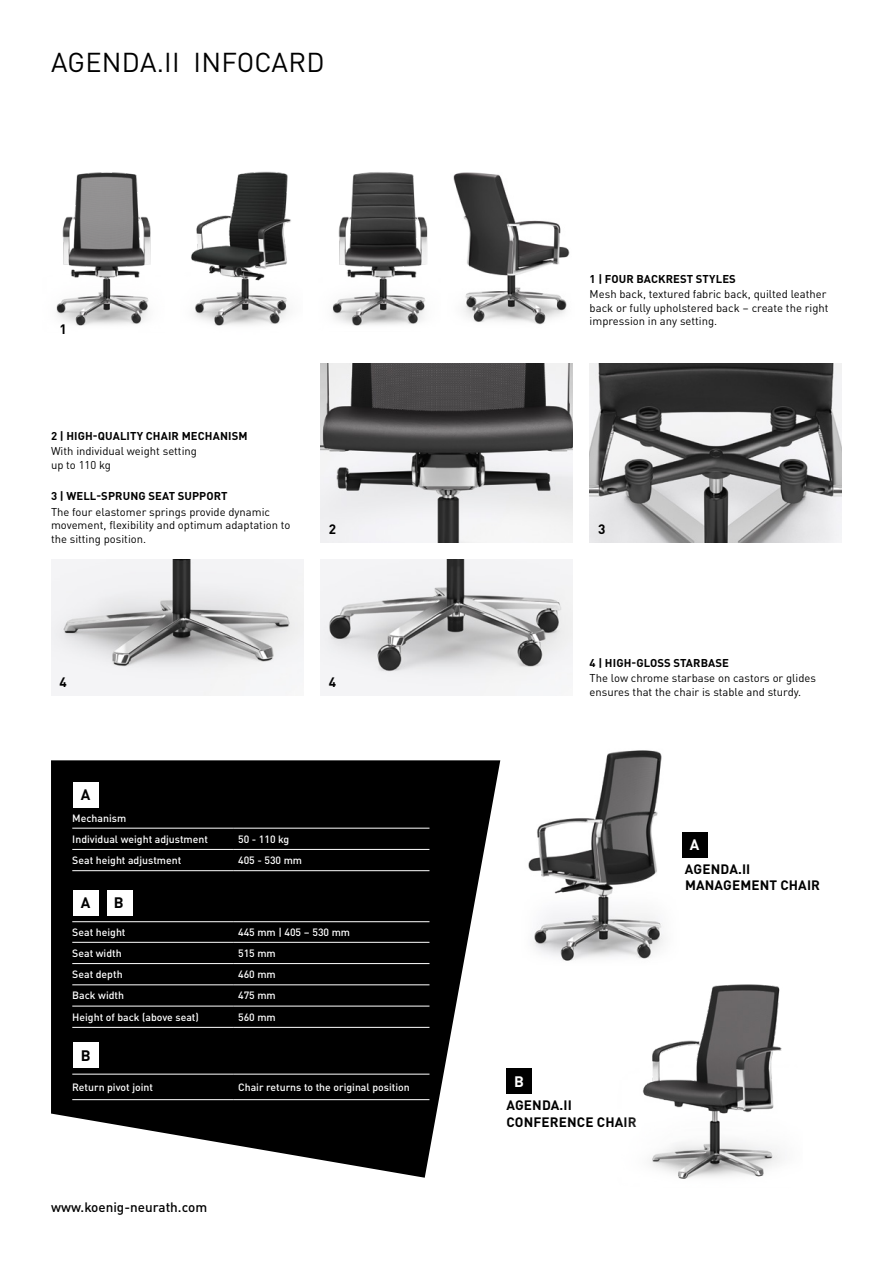
<style>
.page{position:relative;width:893px;height:1263px;background:#fff}
.page>*{position:absolute;margin:0;border:0;box-sizing:border-box;transform-origin:0 0}
.t1{font:27px "DINOT";letter-spacing:.01em;color:#000}
.t2{font:700 15px "DINOT";color:#000}
.t3{font:700 15px "DINOT";color:#fff}
.t4{font:700 13.5px/16.5px "DINOT";letter-spacing:.01em;color:#000}
.t5{font:500 13.5px "DINOT";color:#000}
.t6{font:11.25px/13.5px "DINOT";color:#000}
.t7{font:700 11.25px "DINOT";letter-spacing:.01em;color:#000}
.t8{font:500 10.5px/21.3px "DINOT";color:#fff}
</style>
<div class="page">
<svg style="left:51px;top:760px;width:449px;height:418px;fill:#000"></svg>
<div style="left:73px;top:782px;width:25px;height:26px;background:#fff"></div>
<div style="left:73px;top:890px;width:25px;height:26px;background:#fff"></div>
<div style="left:73px;top:1043px;width:25px;height:25px;background:#fff"></div>
<div style="left:107px;top:890px;width:25px;height:26px;background:#fff"></div>
<hr style="left:72px;top:828px;width:162px;height:1px;background:#fff">
<hr style="left:234px;top:828px;width:195px;height:1px;background:#fff">
<hr style="left:72px;top:849px;width:162px;height:1px;background:#fff">
<hr style="left:234px;top:849px;width:195px;height:1px;background:#fff">
<hr style="left:72px;top:870px;width:162px;height:1px;background:#fff">
<hr style="left:234px;top:870px;width:195px;height:1px;background:#fff">
<hr style="left:72px;top:921px;width:162px;height:1px;background:#fff">
<hr style="left:234px;top:921px;width:195px;height:1px;background:#fff">
<hr style="left:72px;top:942px;width:162px;height:1px;background:#fff">
<hr style="left:234px;top:942px;width:195px;height:1px;background:#fff">
<hr style="left:72px;top:963px;width:162px;height:1px;background:#fff">
<hr style="left:234px;top:963px;width:195px;height:1px;background:#fff">
<hr style="left:72px;top:984px;width:162px;height:1px;background:#fff">
<hr style="left:234px;top:984px;width:195px;height:1px;background:#fff">
<hr style="left:72px;top:1006px;width:162px;height:1px;background:#fff">
<hr style="left:234px;top:1006px;width:195px;height:1px;background:#fff">
<hr style="left:72px;top:1027px;width:162px;height:1px;background:#fff">
<hr style="left:234px;top:1027px;width:195px;height:1px;background:#fff">
<hr style="left:72px;top:1074px;width:162px;height:1px;background:#fff">
<hr style="left:234px;top:1074px;width:195px;height:1px;background:#fff">
<hr style="left:72px;top:1099px;width:162px;height:1px;background:#fff">
<hr style="left:234px;top:1099px;width:195px;height:1px;background:#fff">
<img style="left:191px;top:171px;width:100px;height:155px">
<img style="left:453px;top:172px;width:117px;height:153px">
<img style="left:332px;top:172px;width:96px;height:154px">
<img style="left:56px;top:172px;width:95px;height:154px">
<img style="left:590px;top:364px;width:252px;height:179px">
<img style="left:320px;top:364px;width:253px;height:179px">
<img style="left:51px;top:560px;width:252px;height:136px">
<img style="left:320px;top:560px;width:253px;height:136px">
<img style="left:528px;top:750px;width:180px;height:211px">
<div style="left:682px;top:832px;width:25px;height:25px;background:#000"></div>
<div style="left:506px;top:1068px;width:26px;height:25px;background:#000"></div>
<img style="left:642px;top:984px;width:140px;height:195px">
<h1 class="t1" style="left:51px;top:41px;width:275px">AGENDA.II INFOCARD</h1>
<p class="t4" style="left:60px;top:320px;width:9px">1</p>
<p class="t7" style="left:51px;top:427px;width:198px">2 | HIGH-QUALITY CHAIR MECHANISM</p>
<p class="t6" style="left:51px;top:443px;width:147px">With individual weight setting up to 110 kg</p>
<p class="t7" style="left:51px;top:487px;width:178px">3 | WELL-SPRUNG SEAT SUPPORT</p>
<p class="t6" style="left:51px;top:504px;width:241px">The four elastomer springs provide dynamic movement, flexibility and optimum adaptation to the sitting position.</p>
<p class="t4" style="left:329px;top:520px;width:9px">2</p>
<p class="t4" style="left:60px;top:673px;width:9px">4</p>
<p class="t4" style="left:329px;top:673px;width:9px">4</p>
<h2 class="t2" style="left:81px;top:783px;width:11px">A</h2>
<p class="t8" style="left:72px;top:806px;width:137px">Mechanism<br>Individual weight adjustment</p>
<p class="t8" style="left:238px;top:827px;width:53px">50 - 110 kg</p>
<p class="t8" style="left:72px;top:849px;width:111px">Seat height adjustment</p>
<p class="t8" style="left:238px;top:849px;width:66px">405 - 530 mm</p>
<h2 class="t2" style="left:81px;top:891px;width:11px">A</h2>
<h2 class="t2" style="left:114px;top:891px;width:11px">B</h2>
<p class="t8" style="left:72px;top:921px;width:55px">Seat height</p>
<p class="t8" style="left:238px;top:921px;width:114px">445 mm | 405 – 530 mm</p>
<p class="t8" style="left:72px;top:941px;width:51px">Seat width</p>
<p class="t8" style="left:238px;top:941px;width:39px">515 mm</p>
<p class="t8" style="left:72px;top:963px;width:52px">Seat depth</p>
<p class="t8" style="left:238px;top:963px;width:39px">460 mm</p>
<p class="t8" style="left:72px;top:984px;width:53px">Back width</p>
<p class="t8" style="left:238px;top:984px;width:39px">475 mm</p>
<p class="t8" style="left:72px;top:1005px;width:128px">Height of back (above seat)</p>
<p class="t8" style="left:238px;top:1005px;width:39px">560 mm</p>
<h2 class="t2" style="left:81px;top:1043px;width:11px">B</h2>
<p class="t8" style="left:72px;top:1075px;width:82px">Return pivot joint</p>
<p class="t8" style="left:238px;top:1075px;width:173px">Chair returns to the original position</p>
<p class="t5" style="left:51px;top:1197px;width:158px">www.koenig-neurath.com</p>
<p class="t7" style="left:590px;top:270px;width:148px">1 | FOUR BACKREST STYLES</p>
<p class="t6" style="left:590px;top:286px;width:240px">Mesh back, textured fabric back, quilted leather back or fully upholstered back – create the right impression in any setting.</p>
<p class="t4" style="left:598px;top:520px;width:9px">3</p>
<p class="t7" style="left:590px;top:654px;width:141px">4 | HIGH-GLOSS STARBASE</p>
<p class="t6" style="left:590px;top:670px;width:228px">The low chrome starbase on castors or glides ensures that the chair is stable and sturdy.</p>
<h2 class="t3" style="left:690px;top:833px;width:11px">A</h2>
<p class="t4" style="left:685px;top:859px;width:137px">AGENDA.II<br>MANAGEMENT CHAIR</p>
<h2 class="t3" style="left:514px;top:1069px;width:11px">B</h2>
<p class="t4" style="left:506px;top:1096px;width:132px">AGENDA.II<br>CONFERENCE CHAIR</p>
</div>
